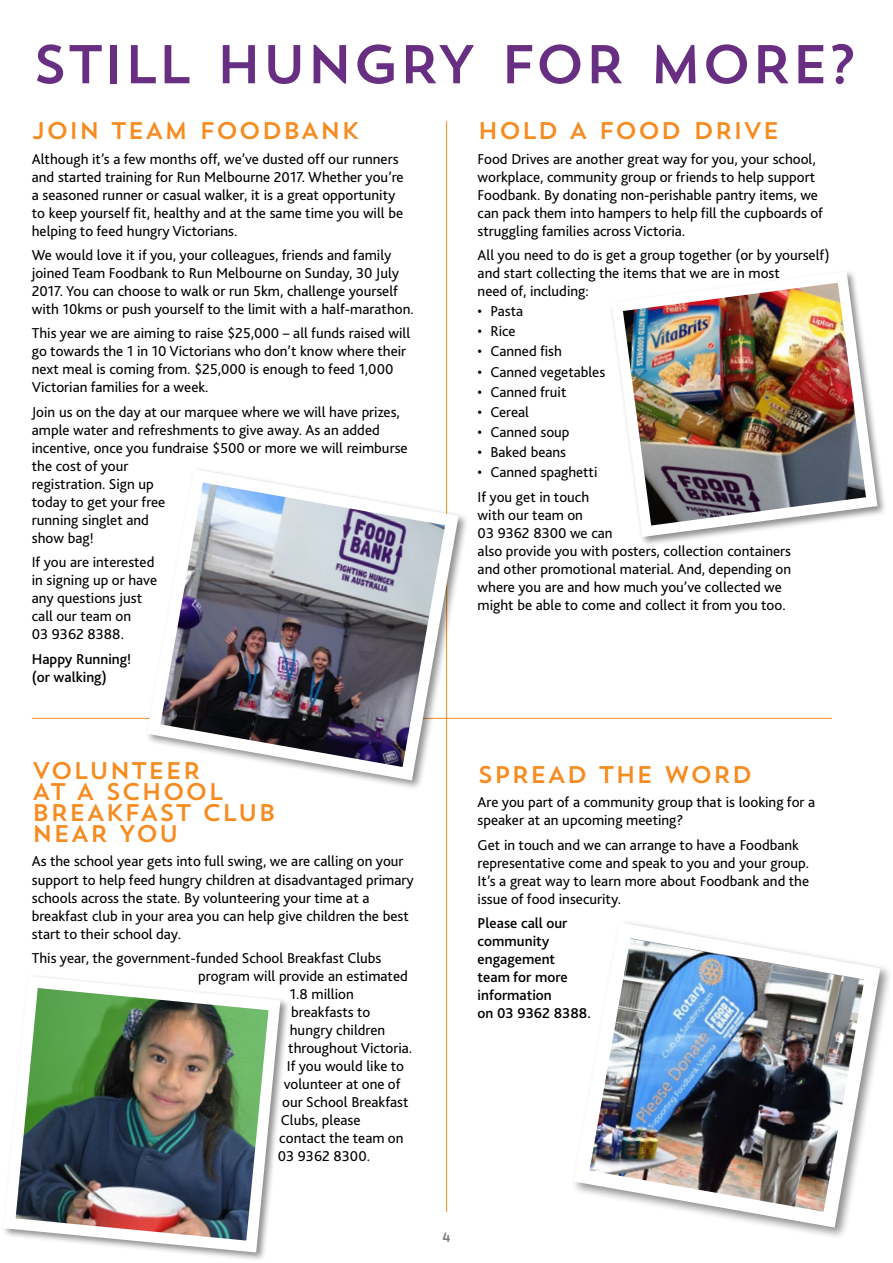
<style>
.page{position:relative;width:893px;height:1263px;background:#fff}
.page>*{position:absolute;margin:0;border:0;box-sizing:border-box;transform-origin:0 0}
.t1{font:54.3px "Trend Sans One";letter-spacing:-.04em;color:#682e82}
.t2{font:24px/21px "Trend Sans One";color:#f68b1f}
.t3{font:15px/18px "Bliss 2";color:#000}
.t4{font:500 15px/18px "Bliss 2";color:#000}
.t5{font:13.5px "Trend Sans One";color:#7c807a}
</style>
<div class="page">
<img style="left:4px;top:976px;width:282px;height:282px">
<img style="left:612px;top:272px;width:271px;height:271px">
<hr style="left:446px;top:121px;width:1px;height:1091px;background:#f68b1f">
<hr style="left:32px;top:718px;width:800px;height:1px;background:#f68b1f">
<div style="left:144px;top:466px;width:325px;height:325px;background:#fff"></div>
<img style="left:140px;top:462px;width:325px;height:325px">
<img style="left:574px;top:922px;width:314px;height:313px">
<h1 class="t1" style="left:32px;top:29px;width:827px">STILL HUNGRY FOR MORE?</h1>
<h2 class="t2" style="left:32px;top:120px;width:330px">JOIN TEAM FOODBANK</h2>
<p class="t3" style="left:32px;top:149px;width:373px">Although it’s a few months off, we’ve dusted off our runners and started training for Run Melbourne 2017. Whether you’re a seasoned runner or casual walker, it is a great opportunity to keep yourself fit, healthy and at the same time you will be helping to feed hungry Victorians.</p>
<p class="t3" style="left:32px;top:246px;width:383px">We would love it if you, your colleagues, friends and family joined Team Foodbank to Run Melbourne on Sunday, 30 July 2017. You can choose to walk or run 5km, challenge yourself with 10kms or push yourself to the limit with a half-marathon.</p>
<p class="t3" style="left:32px;top:324px;width:380px">This year we are aiming to raise $25,000 – all funds raised will go towards the 1 in 10 Victorians who don’t know where their next meal is coming from. $25,000 is enough to feed 1,000<br>Victorian families for a week.</p>
<p class="t3" style="left:32px;top:402px;width:377px">Join us on the day at our marquee where we will have prizes, ample water and refreshments to give away. As an added incentive, once you fundraise $500 or more we will reimburse the cost of your<br>registration. Sign up<br>today to get your free<br>running singlet and<br>show bag!</p>
<p class="t3" style="left:32px;top:553px;width:127px">If you are interested in signing up or have any questions just call our team on<br>03 9362 8388.</p>
<p class="t4" style="left:32px;top:649px;width:101px">Happy Running! (or walking)</p>
<h2 class="t2" style="left:478px;top:120px;width:304px">HOLD A FOOD DRIVE</h2>
<p class="t3" style="left:478px;top:149px;width:347px">Food Drives are another great way for you, your school, workplace, community group or friends to help support Foodbank. By donating non-perishable pantry items, we can pack them into hampers to help fill the cupboards of struggling families across Victoria.</p>
<p class="t3" style="left:478px;top:246px;width:353px">All you need to do is get a group together (or by yourself) and start collecting the items that we are in most<br>need of, including:</p>
<p class="t3" style="left:478px;top:302px;width:47px">• Pasta</p>
<p class="t3" style="left:478px;top:322px;width:40px">• Rice</p>
<p class="t3" style="left:478px;top:342px;width:86px">• Canned fish</p>
<p class="t3" style="left:478px;top:362px;width:129px">• Canned vegetables</p>
<p class="t3" style="left:478px;top:382px;width:90px">• Canned fruit</p>
<p class="t3" style="left:478px;top:402px;width:53px">• Cereal</p>
<p class="t3" style="left:478px;top:422px;width:93px">• Canned soup</p>
<p class="t3" style="left:478px;top:443px;width:90px">• Baked beans</p>
<p class="t3" style="left:478px;top:460px;width:121px;line-height:24.3px">• Canned spaghetti<br>If you get in touch</p>
<p class="t3" style="left:478px;top:505px;width:315px">with our team on<br>03 9362 8300 we can<br>also provide you with posters, collection containers and other promotional material. And, depending on where you are and how much you’ve collected we might be able to come and collect it from you too.</p>
<h2 class="t2" style="left:32px;top:760px;width:246px">VOLUNTEER<br>AT A SCHOOL<br>BREAKFAST CLUB<br>NEAR YOU</h2>
<p class="t3" style="left:32px;top:852px;width:383px">As the school year gets into full swing, we are calling on your support to help feed hungry children at disadvantaged primary schools across the state. By volunteering your time at a breakfast club in your area you can help give children the best start to their school day.</p>
<p class="t3" style="left:32px;top:948px;width:351px">This year, the government-funded School Breakfast Clubs</p>
<p class="t3" style="left:198px;top:966px;width:211px">program will provide an estimated</p>
<p class="t3" style="left:290px;top:984px;width:66px">1.8 million</p>
<p class="t3" style="left:291px;top:1002px;width:81px">breakfasts to</p>
<p class="t3" style="left:290px;top:1020px;width:97px">hungry children</p>
<p class="t3" style="left:288px;top:1038px;width:125px">throughout Victoria.</p>
<p class="t3" style="left:287px;top:1056px;width:119px">If you would like to</p>
<p class="t3" style="left:284px;top:1074px;width:118px">volunteer at one of</p>
<p class="t3" style="left:282px;top:1092px;width:128px">our School Breakfast</p>
<p class="t3" style="left:281px;top:1110px;width:81px">Clubs, please</p>
<p class="t3" style="left:279px;top:1128px;width:126px">contact the team on</p>
<p class="t3" style="left:278px;top:1146px;width:94px">03 9362 8300.</p>
<h2 class="t2" style="left:478px;top:764px;width:277px">SPREAD THE WORD</h2>
<p class="t3" style="left:478px;top:793px;width:339px">Are you part of a community group that is looking for a speaker at an upcoming meeting?</p>
<p class="t3" style="left:478px;top:835px;width:333px">Get in touch and we can arrange to have a Foodbank representative come and speak to you and your group.<br>It’s a great way to learn more about Foodbank and the issue of food insecurity.</p>
<p class="t4" style="left:478px;top:914px;width:115px">Please call our community engagement team for more information<br>on 03 9362 8388.</p>
<p class="t5" style="left:442px;top:1229px;width:11px">4</p>
</div>
